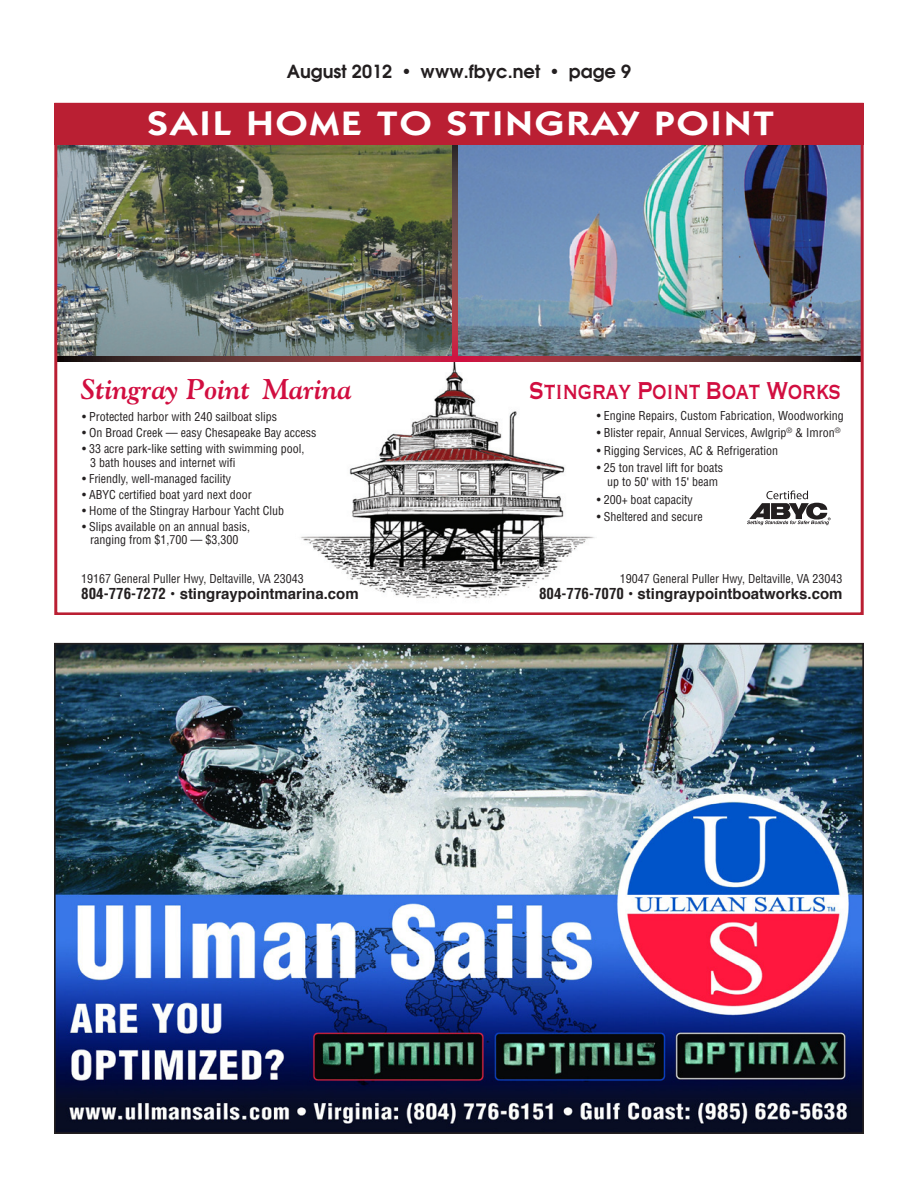
<style>
.page{position:relative;width:918px;height:1188px;background:#fff}
.page>*{position:absolute;margin:0;border:0;box-sizing:border-box;transform-origin:0 0}
.t1{font:600 34.05px "Itc Kabel";letter-spacing:.05em;color:#fff;scale:1.2 1}
.t2{font:32.1px "Copperplate Thirty One BC";letter-spacing:-.025em;color:#d10e40;scale:.74 1}
.t3{font:italic 700 28.5px "Goudy";color:#d10e40}
.t4{font:600 18px "Avant Garde";color:#231f20}
.t5{font:700 15px "Helvetica";color:#231f20}
.t6{font:condensed 12px/13.4px "Helvetica";color:#231f20;text-align:center}
.s1{font-stretch:condensed}
.s2{font-stretch:normal}
</style>
<div class="page">
<img style="left:57px;top:646px;width:804px;height:485px">
<img style="left:54px;top:103px;width:810px;height:512px">
<h3 class="t4" style="left:287px;top:60px;width:346px">August 2012 • www.fbyc.net • page 9</h3>
<h1 class="t1" style="left:148px;top:103px;width:523px">SAIL HOME TO STINGRAY POINT</h1>
<h3 class="t3" style="left:81px;top:372px;width:272px">Stingray Point Marina</h3>
<h2 class="t2" style="left:529px;top:374px;width:424px">Stingray Point Boat Works</h2>
<p class="t6" style="left:82px;top:410px;width:197px">• Protected harbor with 240 sailboat slips</p>
<p class="t6" style="left:82px;top:426px;width:236px">• On Broad Creek — easy Chesapeake Bay access</p>
<p class="t6" style="left:90px;top:442px;width:216px;text-align:left;text-indent:-8px">• 33 acre park-like setting with swimming pool,<br>3 bath houses and internet wifi</p>
<p class="t6" style="left:82px;top:471px;width:151px">• Friendly, well-managed facility</p>
<p class="t6" style="left:82px;top:488px;width:171px">• ABYC certified boat yard next door</p>
<p class="t6" style="left:82px;top:504px;width:204px">• Home of the Stingray Harbour Yacht Club</p>
<p class="t6" style="left:82px;top:520px;width:170px">• Slips available on an annual basis, ranging from $1,700 — $3,300</p>
<p class="t6" style="left:81px;top:572px;width:224px">19167 General Puller Hwy, Deltaville, VA 23043</p>
<p class="t5" style="left:81px;top:581px;width:279px"><span class="s1">804-776-7272</span> • stingraypointmarina.com</p>
<p class="t6" style="left:597px;top:409px;width:249px">• Engine Repairs, Custom Fabrication, Woodworking</p>
<p class="t6" style="left:597px;top:426px;width:245px">• Blister repair, Annual Services, Awlgrip<sup>®</sup> &amp; Imron<sup>®</sup></p>
<p class="t6" style="left:597px;top:444px;width:183px">• Rigging Services, AC &amp; Refrigeration</p>
<p class="t6" style="left:597px;top:461px;width:128px">• 25 ton travel lift for boats up to 50<span class="s2">'</span> with 15<span class="s2">'</span> beam</p>
<p class="t6" style="left:597px;top:492px;width:98px">• 200+ boat capacity</p>
<p class="t6" style="left:597px;top:510px;width:108px">• Sheltered and secure</p>
<p class="t6" style="left:620px;top:572px;width:224px">19047 General Puller Hwy, Deltaville, VA 23043</p>
<p class="t5" style="left:539px;top:581px;width:305px"><span class="s1">804-776-7070</span> • stingraypointboatworks.com</p>
</div>
